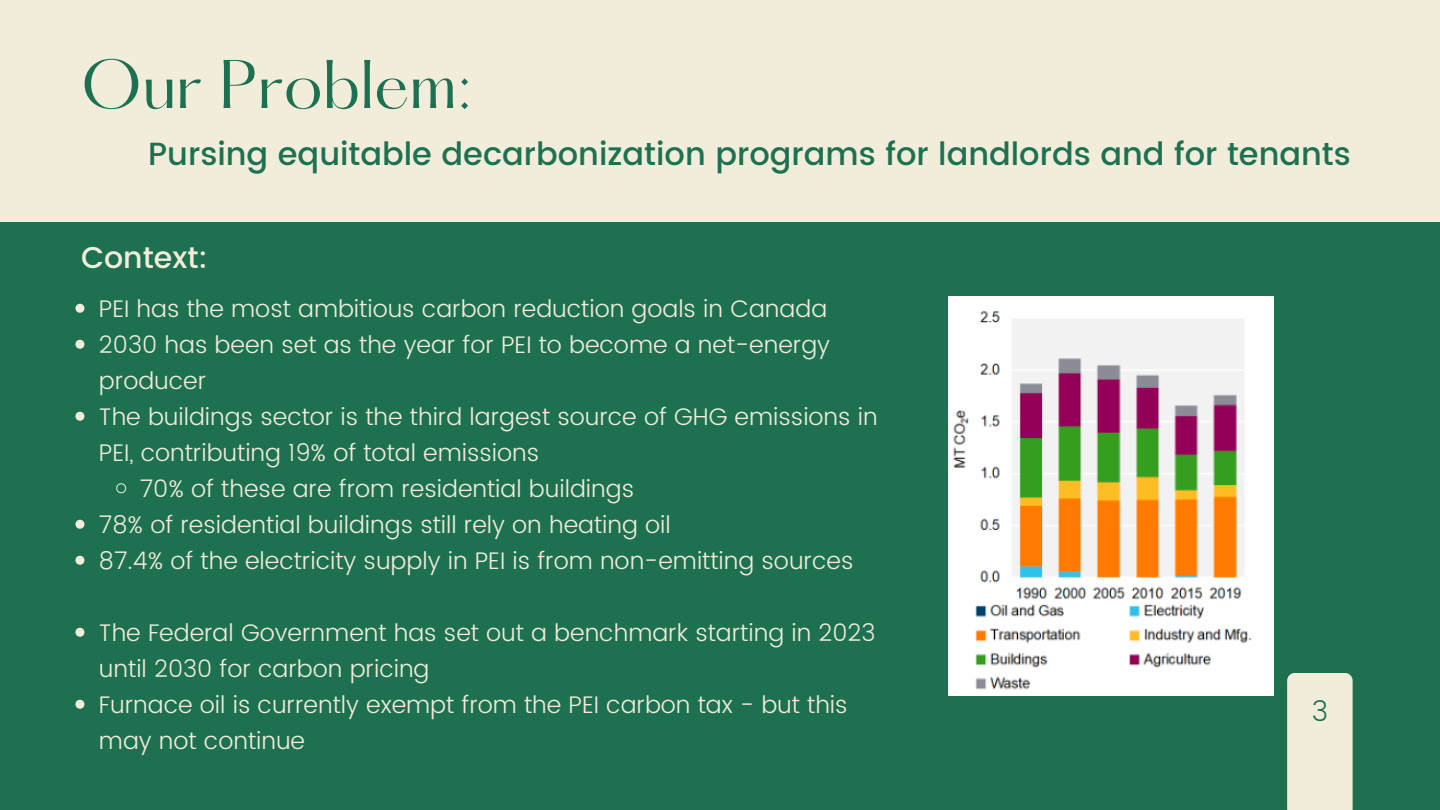
<style>
.page{position:relative;width:1440px;height:810px;background:#1d7151}
.page>*{position:absolute;margin:0;border:0;box-sizing:border-box;transform-origin:0 0}
.t1{font:60px "Hatton";color:#1d7151}
.t2{font:500 32px "Poppins";color:#1d7151}
.t3{font:500 30px "Poppins";color:#f2eddb}
.t4{font:300 28px "Poppins";color:#1d7151}
.t5{font:300 24px/36px "Poppins";color:#f2eddb}
</style>
<div class="page">
<div style="left:0;top:0;width:1440px;height:222px;background:#f2eddb"></div>
<div style="left:1287px;top:673px;width:66px;height:137px;background:#f2eddb"></div>
<svg style="left:75px;top:304px;width:9px;height:9px"></svg>
<svg style="left:75px;top:340px;width:9px;height:9px"></svg>
<svg style="left:75px;top:412px;width:9px;height:9px"></svg>
<svg style="left:116px;top:483px;width:11px;height:11px"></svg>
<svg style="left:75px;top:520px;width:9px;height:9px"></svg>
<svg style="left:75px;top:556px;width:9px;height:9px"></svg>
<svg style="left:75px;top:628px;width:9px;height:9px"></svg>
<svg style="left:75px;top:700px;width:9px;height:9px"></svg>
<img style="left:948px;top:296px;width:326px;height:400px">
<p class="t1" style="left:81px;top:56px;width:393px">Our Problem:</p>
<p class="t2" style="left:148px;top:135px;width:1204px">Pursing equitable decarbonization programs for landlords and for tenants</p>
<p class="t3" style="left:81px;top:240px;width:128px">Context:</p>
<h1 class="t5" style="left:99px;top:291px;width:730px">PEI has the most ambitious carbon reduction goals in Canada</h1>
<h2 class="t5" style="left:99px;top:327px;width:733px">2030 has been set as the year for PEI to become a net-energy producer</h2>
<h2 class="t5" style="left:99px;top:399px;width:780px">The buildings sector is the third largest source of GHG emissions in<br>PEI, contributing 19% of total emissions</h2>
<p class="t5" style="left:140px;top:471px;width:496px">70% of these are from residential buildings</p>
<p class="t5" style="left:99px;top:507px;width:573px">78% of residential buildings still rely on heating oil</p>
<p class="t5" style="left:99px;top:543px;width:756px">87.4% of the electricity supply in PEI is from non-emitting sources</p>
<p class="t5" style="left:99px;top:615px;width:778px">The Federal Government has set out a benchmark starting in 2023 until 2030 for carbon pricing</p>
<p class="t5" style="left:99px;top:687px;width:750px">Furnace oil is currently exempt from the PEI carbon tax - but this may not continue</p>
<p class="t4" style="left:1312px;top:695px;width:18px">3</p>
</div>
